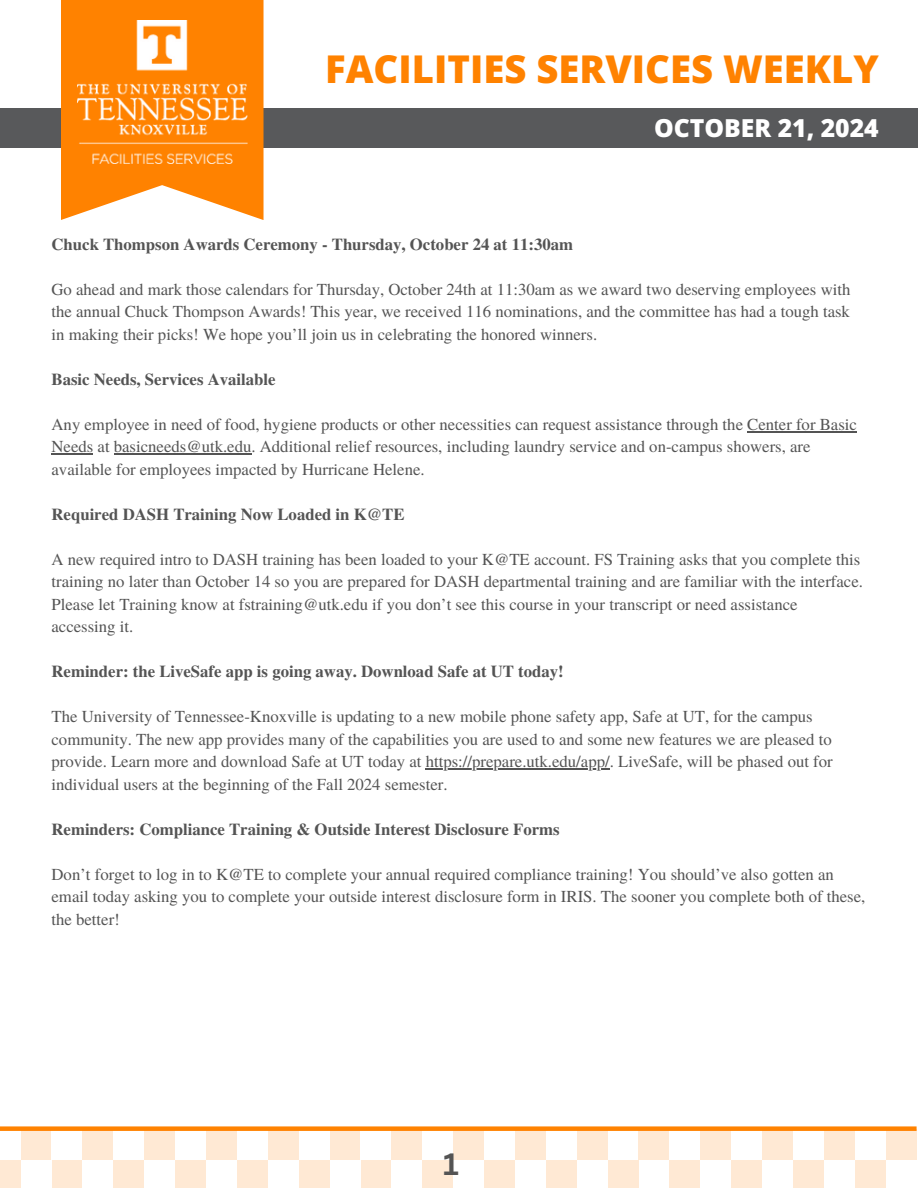
<style>
.page{position:relative;width:918px;height:1188px;background:#fff}
.page>*{position:absolute;margin:0;border:0;box-sizing:border-box;transform-origin:0 0}
.t1{font:800 38.25px "Open Sans";color:#ff8200}
.t2{font:700 30px "Canva Sans";color:#545454}
.t3{font:800 24.75px "Open Sans";color:#fff}
.t4{font:16.8px/22.5px "Te X Gyre Termes";color:#545454}
.t5{font:700 16.8px "Te X Gyre Termes";color:#545454}
</style>
<div class="page">
<div style="left:700px;top:1129px;width:31px;height:31px;background:#ffe9d4"></div>
<div style="left:762px;top:1129px;width:31px;height:31px;background:#ffe9d4"></div>
<div style="left:824px;top:1129px;width:31px;height:31px;background:#ffe9d4"></div>
<div style="left:886px;top:1129px;width:31px;height:31px;background:#ffe9d4"></div>
<div style="left:855px;top:1160px;width:31px;height:28px;background:#ffe9d4"></div>
<div style="left:793px;top:1160px;width:31px;height:28px;background:#ffe9d4"></div>
<div style="left:731px;top:1160px;width:31px;height:28px;background:#ffe9d4"></div>
<div style="left:669px;top:1160px;width:31px;height:28px;background:#ffe9d4"></div>
<div style="left:453px;top:1129px;width:31px;height:31px;background:#ffe9d4"></div>
<div style="left:515px;top:1129px;width:31px;height:31px;background:#ffe9d4"></div>
<div style="left:577px;top:1129px;width:31px;height:31px;background:#ffe9d4"></div>
<div style="left:639px;top:1129px;width:30px;height:31px;background:#ffe9d4"></div>
<div style="left:608px;top:1160px;width:31px;height:28px;background:#ffe9d4"></div>
<div style="left:546px;top:1160px;width:31px;height:28px;background:#ffe9d4"></div>
<div style="left:484px;top:1160px;width:31px;height:28px;background:#ffe9d4"></div>
<div style="left:422px;top:1160px;width:31px;height:28px;background:#ffe9d4"></div>
<div style="left:206px;top:1129px;width:31px;height:31px;background:#ffe9d4"></div>
<div style="left:268px;top:1129px;width:31px;height:31px;background:#ffe9d4"></div>
<div style="left:330px;top:1129px;width:30px;height:31px;background:#ffe9d4"></div>
<div style="left:391px;top:1129px;width:31px;height:31px;background:#ffe9d4"></div>
<div style="left:360px;top:1160px;width:31px;height:28px;background:#ffe9d4"></div>
<div style="left:299px;top:1160px;width:31px;height:28px;background:#ffe9d4"></div>
<div style="left:237px;top:1160px;width:31px;height:28px;background:#ffe9d4"></div>
<div style="left:175px;top:1160px;width:31px;height:28px;background:#ffe9d4"></div>
<div style="left:21px;top:1129px;width:31px;height:31px;background:#ffe9d4"></div>
<div style="left:82px;top:1129px;width:31px;height:31px;background:#ffe9d4"></div>
<div style="left:144px;top:1129px;width:31px;height:31px;background:#ffe9d4"></div>
<div style="left:113px;top:1160px;width:31px;height:28px;background:#ffe9d4"></div>
<div style="left:52px;top:1160px;width:30px;height:28px;background:#ffe9d4"></div>
<div style="left:0;top:1160px;width:21px;height:28px;background:#ffe9d4"></div>
<div style="left:0;top:1126px;width:917px;height:5px;background:#ff8200"></div>
<hr style="left:747px;top:431px;width:110px;height:1px;background:#545454">
<hr style="left:52px;top:454px;width:41px;height:1px;background:#545454">
<hr style="left:114px;top:454px;width:138px;height:1px;background:#545454">
<hr style="left:426px;top:769px;width:184px;height:1px;background:#545454">
<div style="left:0;top:108px;width:918px;height:40px;background:#58595b"></div>
<svg style="left:61px;top:0;width:203px;height:220px;fill:#ff8200"></svg>
<img style="left:77px;top:20px;width:170px;height:143px">
<p class="t1" style="left:325px;top:42px;width:555px">FACILITIES SERVICES WEEKLY</p>
<p class="t3" style="left:654px;top:111px;width:226px">OCTOBER 21, 2024</p>
<p class="t5" style="left:52px;top:231px;width:523px">Chuck Thompson Awards Ceremony - Thursday, October 24 at 11:30am</p>
<h1 class="t4" style="left:52px;top:277px;width:800px;text-align:justify">Go ahead and mark those calendars for Thursday, October 24th at 11:30am as we award two deserving employees with the annual Chuck Thompson Awards! This year, we received 116 nominations, and the committee has had a tough task in making their picks! We hope you’ll join us in celebrating the honored winners.</h1>
<h2 class="t5" style="left:52px;top:366px;width:226px">Basic Needs, Services Available</h2>
<h3 class="t4" style="left:52px;top:412px;width:807px">Any employee in need of food, hygiene products or other necessities can request assistance through the Center for Basic<br>Needs at basicneeds@utk.edu. Additional relief resources, including laundry service and on-campus showers, are available for employees impacted by Hurricane Helene.</h3>
<p class="t5" style="left:52px;top:501px;width:355px">Required DASH Training Now Loaded in K@TE</p>
<h3 class="t4" style="left:52px;top:547px;width:813px">A new required intro to DASH training has been loaded to your K@TE account. FS Training asks that you complete this training no later than October 14 so you are prepared for DASH departmental training and are familiar with the interface.<br>Please let Training know at fstraining@utk.edu if you don’t see this course in your transcript or need assistance accessing it.</h3>
<p class="t5" style="left:52px;top:659px;width:514px">Reminder: the LiveSafe app is going away. Download Safe at UT today!</p>
<h3 class="t4" style="left:52px;top:705px;width:783px">The University of Tennessee-Knoxville is updating to a new mobile phone safety app, Safe at UT, for the campus community. The new app provides many of the capabilities you are used to and some new features we are pleased to provide. Learn more and download Safe at UT today at https://prepare.utk.edu/app/. LiveSafe, will be phased out for</h3>
<p class="t4" style="left:52px;top:772px;width:398px">individual users at the beginning of the Fall 2024 semester.</p>
<p class="t5" style="left:52px;top:816px;width:510px">Reminders: Compliance Training &amp; Outside Interest Disclosure Forms</p>
<p class="t4" style="left:52px;top:862px;width:815px">Don’t forget to log in to K@TE to complete your annual required compliance training! You should’ve also gotten an email today asking you to complete your outside interest disclosure form in IRIS. The sooner you complete both of these,</p>
<h3 class="t4" style="left:52px;top:907px;width:70px">the better!</h3>
<p class="t2" style="left:443px;top:1143px;width:17px">1</p>
</div>
